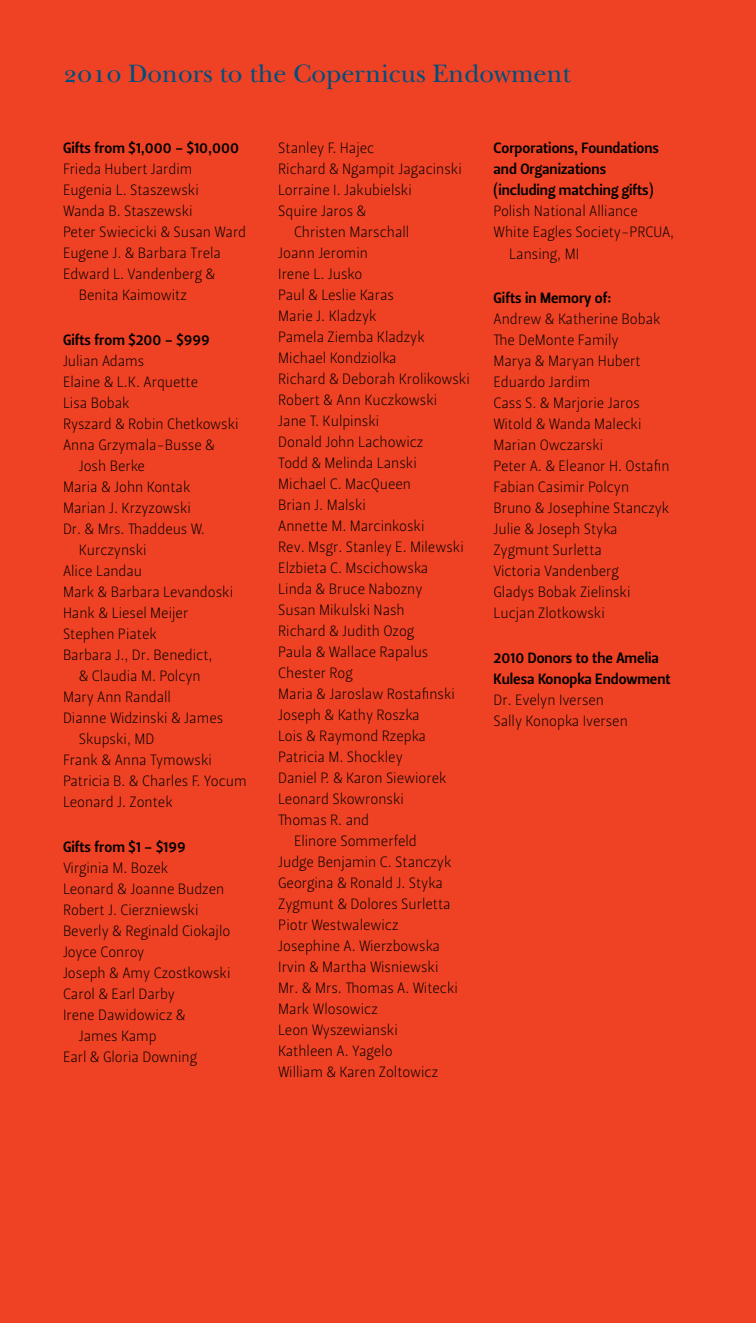
<style>
.page{position:relative;width:756px;height:1323px;background:#ef4123}
.page>*{position:absolute;margin:0;border:0;box-sizing:border-box;transform-origin:0 0}
.t1{font:26.25px "New Baskerville";color:#004f7e}
.t2{font:14.88px/21px "Leitura Sans Grot 1";color:#000}
.t3{font:14.88px/21px "Leitura Sans Grot 3";color:#000}
.s1{font-family:"New Baskerville SC"}
</style>
<div class="page">
<h1 class="t1" style="left:63px;top:57px;width:509px"><span class="s1">2010</span> Donors to the Copernicus Endowment</h1>
<p class="t3" style="left:63px;top:138px;width:177px">Gifts from $1,000 - $10,000</p>
<p class="t2" style="left:63px;top:159px;width:131px">Frieda Hubert Jardim</p>
<p class="t2" style="left:63px;top:180px;width:137px">Eugenia L. Staszewski</p>
<p class="t2" style="left:63px;top:201px;width:131px">Wanda B. Staszewski</p>
<p class="t2" style="left:63px;top:222px;width:185px">Peter Swiecicki &amp; Susan Ward</p>
<p class="t2" style="left:63px;top:243px;width:160px">Eugene J. &amp; Barbara Trela</p>
<p class="t2" style="left:63px;top:264px;width:154px">Edward L. Vandenberg &amp;</p>
<p class="t2" style="left:79px;top:285px;width:109px">Benita Kaimowitz</p>
<p class="t3" style="left:63px;top:329px;width:148px">Gifts from $200 - $999</p>
<p class="t2" style="left:63px;top:350px;width:83px">Julian Adams</p>
<p class="t2" style="left:63px;top:371px;width:137px">Elaine &amp; L.K. Arquette</p>
<p class="t2" style="left:63px;top:392px;width:68px">Lisa Bobak</p>
<p class="t2" style="left:63px;top:413px;width:177px">Ryszard &amp; Robin Chetkowski</p>
<p class="t2" style="left:63px;top:434px;width:153px">Anna Grzymala-Busse &amp;</p>
<p class="t2" style="left:79px;top:456px;width:68px">Josh Berke</p>
<p class="t2" style="left:63px;top:477px;width:129px">Maria &amp; John Kontak</p>
<p class="t2" style="left:63px;top:498px;width:129px">Marian J. Krzyzowski</p>
<p class="t2" style="left:63px;top:519px;width:143px">Dr. &amp; Mrs. Thaddeus W.</p>
<p class="t2" style="left:79px;top:540px;width:69px">Kurczynski</p>
<p class="t2" style="left:63px;top:561px;width:81px">Alice Landau</p>
<p class="t2" style="left:63px;top:582px;width:172px">Mark &amp; Barbara Levandoski</p>
<p class="t2" style="left:63px;top:603px;width:127px">Hank &amp; Liesel Meijer</p>
<p class="t2" style="left:63px;top:624px;width:96px">Stephen Piatek</p>
<p class="t2" style="left:63px;top:645px;width:151px">Barbara J., Dr. Benedict,</p>
<p class="t2" style="left:79px;top:666px;width:124px">&amp; Claudia M. Polcyn</p>
<p class="t2" style="left:63px;top:687px;width:110px">Mary Ann Randall</p>
<p class="t2" style="left:63px;top:708px;width:162px">Dianne Widzinski &amp; James</p>
<p class="t2" style="left:79px;top:729px;width:77px">Skupski, MD</p>
<p class="t2" style="left:63px;top:750px;width:150px">Frank &amp; Anna Tymowski</p>
<p class="t2" style="left:63px;top:771px;width:185px">Patricia B. &amp; Charles F. Yocum</p>
<p class="t2" style="left:63px;top:792px;width:111px">Leonard J. Zontek</p>
<p class="t3" style="left:63px;top:836px;width:124px">Gifts from $1 - $199</p>
<p class="t2" style="left:63px;top:857px;width:107px">Virginia M. Bozek</p>
<p class="t2" style="left:63px;top:878px;width:163px">Leonard &amp; Joanne Budzen</p>
<p class="t2" style="left:63px;top:899px;width:137px">Robert J. Cierzniewski</p>
<p class="t2" style="left:63px;top:920px;width:169px">Beverly &amp; Reginald Ciokajlo</p>
<p class="t2" style="left:63px;top:941px;width:83px">Joyce Conroy</p>
<p class="t2" style="left:63px;top:962px;width:169px">Joseph &amp; Amy Czostkowski</p>
<p class="t2" style="left:63px;top:983px;width:113px">Carol &amp; Earl Darby</p>
<p class="t2" style="left:63px;top:1004px;width:124px">Irene Dawidowicz &amp;</p>
<p class="t2" style="left:79px;top:1025px;width:79px">James Kamp</p>
<p class="t2" style="left:63px;top:1046px;width:136px">Earl &amp; Gloria Downing</p>
<p class="t2" style="left:278px;top:138px;width:98px">Stanley F. Hajec</p>
<p class="t2" style="left:278px;top:159px;width:185px">Richard &amp; Ngampit Jagacinski</p>
<p class="t2" style="left:278px;top:180px;width:135px">Lorraine I. Jakubielski</p>
<p class="t2" style="left:278px;top:201px;width:90px">Squire Jaros &amp;</p>
<p class="t2" style="left:294px;top:222px;width:117px">Christen Marschall</p>
<p class="t2" style="left:278px;top:243px;width:91px">Joann Jeromin</p>
<p class="t2" style="left:278px;top:264px;width:86px">Irene L. Jusko</p>
<p class="t2" style="left:278px;top:285px;width:117px">Paul &amp; Leslie Karas</p>
<p class="t2" style="left:278px;top:306px;width:100px">Marie J. Kladzyk</p>
<p class="t2" style="left:278px;top:327px;width:148px">Pamela Ziemba Kladzyk</p>
<p class="t2" style="left:278px;top:348px;width:120px">Michael Kondziolka</p>
<p class="t2" style="left:278px;top:369px;width:193px">Richard &amp; Deborah Krolikowski</p>
<p class="t2" style="left:278px;top:390px;width:161px">Robert &amp; Ann Kuczkowski</p>
<p class="t2" style="left:278px;top:411px;width:103px">Jane T. Kulpinski</p>
<p class="t2" style="left:278px;top:432px;width:147px">Donald John Lachowicz</p>
<p class="t2" style="left:278px;top:453px;width:140px">Todd &amp; Melinda Lanski</p>
<p class="t2" style="left:278px;top:474px;width:134px">Michael C. MacQueen</p>
<p class="t2" style="left:278px;top:495px;width:89px">Brian J. Malski</p>
<p class="t2" style="left:278px;top:516px;width:148px">Annette M. Marcinkoski</p>
<p class="t2" style="left:278px;top:537px;width:187px">Rev. Msgr. Stanley E. Milewski</p>
<p class="t2" style="left:278px;top:558px;width:152px">Elzbieta C. Mscichowska</p>
<p class="t2" style="left:278px;top:579px;width:146px">Linda &amp; Bruce Nabozny</p>
<p class="t2" style="left:278px;top:600px;width:128px">Susan Mikulski Nash</p>
<p class="t2" style="left:278px;top:621px;width:137px">Richard &amp; Judith Ozog</p>
<p class="t2" style="left:278px;top:642px;width:152px">Paula &amp; Wallace Rapalus</p>
<p class="t2" style="left:278px;top:663px;width:76px">Chester Rog</p>
<p class="t2" style="left:278px;top:684px;width:178px">Maria &amp; Jaroslaw Rostafinski</p>
<p class="t2" style="left:278px;top:705px;width:143px">Joseph &amp; Kathy Roszka</p>
<p class="t2" style="left:278px;top:726px;width:149px">Lois &amp; Raymond Rzepka</p>
<p class="t2" style="left:278px;top:747px;width:126px">Patricia M. Shockley</p>
<p class="t2" style="left:278px;top:768px;width:170px">Daniel P. &amp; Karon Siewiorek</p>
<p class="t2" style="left:278px;top:789px;width:127px">Leonard Skowronski</p>
<p class="t2" style="left:278px;top:810px;width:92px">Thomas R. and</p>
<p class="t2" style="left:294px;top:831px;width:124px">Elinore Sommerfeld</p>
<p class="t2" style="left:278px;top:852px;width:175px">Judge Benjamin C. Stanczyk</p>
<p class="t2" style="left:278px;top:873px;width:166px">Georgina &amp; Ronald J. Styka</p>
<p class="t2" style="left:278px;top:894px;width:174px">Zygmunt &amp; Dolores Surletta</p>
<p class="t2" style="left:278px;top:915px;width:122px">Piotr Westwalewicz</p>
<p class="t2" style="left:278px;top:936px;width:163px">Josephine A. Wierzbowska</p>
<p class="t2" style="left:278px;top:957px;width:162px">Irvin &amp; Martha Wisniewski</p>
<p class="t2" style="left:278px;top:978px;width:181px">Mr. &amp; Mrs. Thomas A. Witecki</p>
<p class="t2" style="left:278px;top:999px;width:101px">Mark Wlosowicz</p>
<p class="t2" style="left:278px;top:1020px;width:121px">Leon Wyszewianski</p>
<p class="t2" style="left:278px;top:1041px;width:116px">Kathleen A. Yagelo</p>
<p class="t2" style="left:278px;top:1062px;width:161px">William &amp; Karen Zoltowicz</p>
<p class="t3" style="left:494px;top:138px;width:167px">Corporations, Foundations and Organizations (including matching gifts)</p>
<p class="t2" style="left:494px;top:201px;width:146px">Polish National Alliance</p>
<p class="t2" style="left:494px;top:222px;width:182px">White Eagles Society-PRCUA,</p>
<p class="t2" style="left:509px;top:243px;width:71px">Lansing, MI</p>
<p class="t3" style="left:494px;top:288px;width:119px">Gifts in Memory of:</p>
<p class="t2" style="left:494px;top:309px;width:178px">Andrew &amp; Katherine Bobak<br>The DeMonte Family<br>Marya &amp; Maryan Hubert<br>Eduardo Jardim<br>Cass S. &amp; Marjorie Jaros<br>Witold &amp; Wanda Malecki<br>Marian Owczarski<br>Peter A. &amp; Eleanor H. Ostafin<br>Fabian Casimir Polcyn<br>Bruno &amp; Josephine Stanczyk<br>Julie &amp; Joseph Styka<br>Zygmunt Surletta<br>Victoria Vandenberg<br>Gladys Bobak Zielinski<br>Lucjan Zlotkowski</p>
<p class="t3" style="left:494px;top:647px;width:179px">2010 Donors to the Amelia<br>Kulesa Konopka Endowment</p>
<p class="t2" style="left:494px;top:689px;width:136px">Dr. Evelyn Iversen<br>Sally Konopka Iversen</p>
</div>
